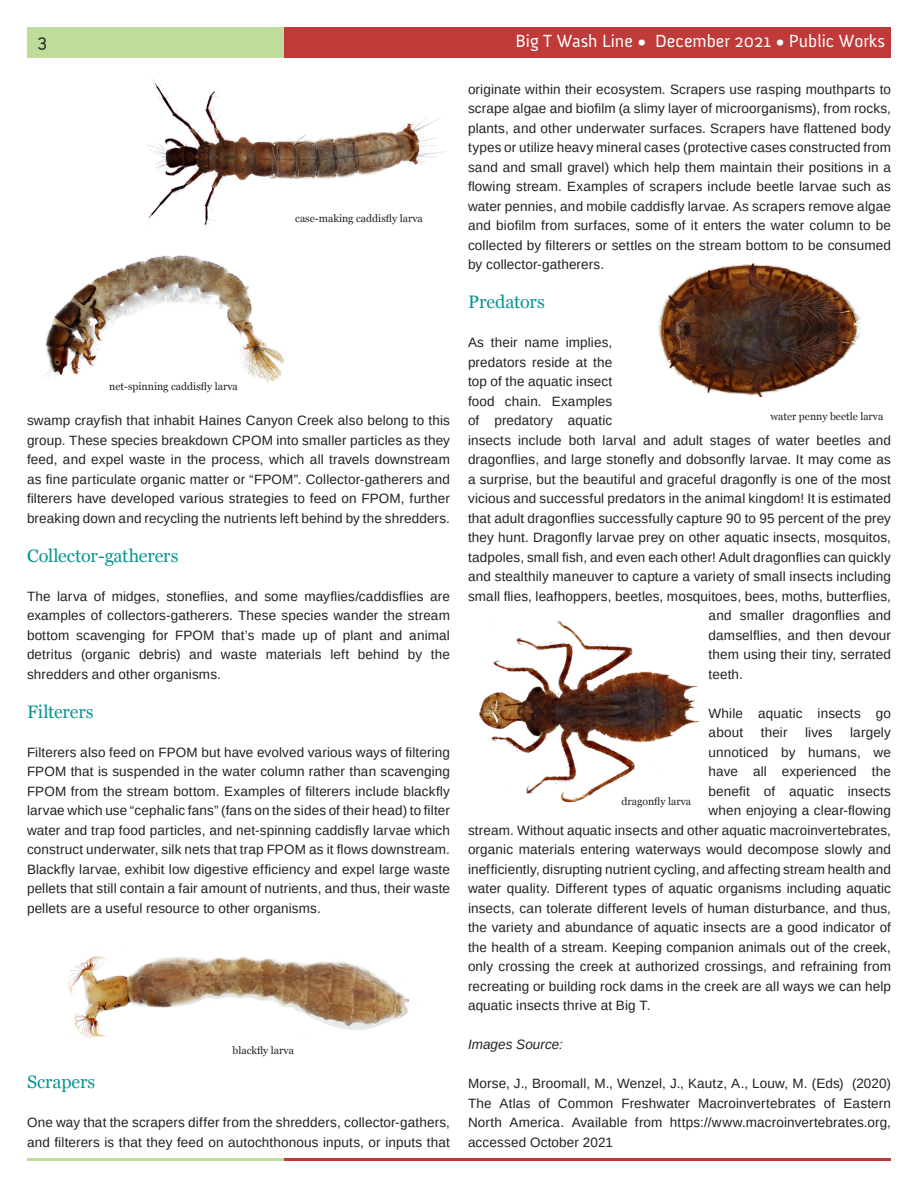
<style>
.page{position:relative;width:918px;height:1188px;background:#fff}
.page>*{position:absolute;margin:0;border:0;box-sizing:border-box;transform-origin:0 0}
.t1{font:18px "Georgia";letter-spacing:-.005em;color:#099492}
.t2{font:18px "Anivers";color:#fff}
.t3{font:18px "Anivers";color:#231f20}
.t4{font:13.5px/19.5px "Arimo";letter-spacing:.01em;color:#231f20;text-align:justify}
.t5{font:italic 13.5px "Arimo";letter-spacing:.005em;color:#231f20}
.t6{font:10.5px "Georgia";color:#231f20}
</style>
<div class="page">
<div style="left:284px;top:27px;width:607px;height:30px;background:#c03a39"></div>
<div style="left:27px;top:27px;width:257px;height:30px;background:#bfdd9a"></div>
<hr style="left:284px;top:1158px;width:607px;height:3px;background:#c03a39">
<hr style="left:27px;top:1158px;width:257px;height:3px;background:#bfdd9a">
<img style="left:658px;top:262px;width:203px;height:136px">
<img style="left:68px;top:956px;width:342px;height:82px">
<img style="left:479px;top:621px;width:220px;height:182px">
<img style="left:146px;top:77px;width:299px;height:150px">
<div style="left:295px;top:214px;width:151px;height:16px;background:#fff"></div>
<img style="left:43px;top:255px;width:242px;height:128px">
<h1 class="t3" style="left:38px;top:31px;width:11px">3</h1>
<h1 class="t2" style="left:515px;top:31px;width:371px">Big T Wash Line • December 2021 • Public Works</h1>
<p class="t6" style="left:295px;top:210px;width:129px">case-making caddisfly larva</p>
<p class="t6" style="left:109px;top:379px;width:130px">net-spinning caddisfly larva</p>
<p class="t4" style="left:27px;top:411px;width:425px">swamp crayfish that inhabit Haines Canyon Creek also belong to this group. These species breakdown CPOM into smaller particles as they feed, and expel waste in the process, which all travels downstream as fine particulate organic matter or “FPOM”. Collector-gatherers and filterers have developed various strategies to feed on FPOM, further breaking down and recycling the nutrients left behind by the shredders.</p>
<h1 class="t1" style="left:27px;top:542px;width:153px">Collector-gatherers</h1>
<p class="t4" style="left:27px;top:586px;width:425px">The larva of midges, stoneflies, and some mayflies/caddisflies are examples of collectors-gatherers. These species wander the stream bottom scavenging for FPOM that’s made up of plant and animal detritus (organic debris) and waste materials left behind by the shredders and other organisms.</p>
<h1 class="t1" style="left:27px;top:698px;width:68px">Filterers</h1>
<p class="t4" style="left:27px;top:742px;width:425px">Filterers also feed on FPOM but have evolved various ways of filtering FPOM that is suspended in the water column rather than scavenging FPOM from the stream bottom. Examples of filterers include blackfly larvae which use “cephalic fans” (fans on the sides of their head) to filter water and trap food particles, and net-spinning caddisfly larvae which construct underwater, silk nets that trap FPOM as it flows downstream.<br>Blackfly larvae, exhibit low digestive efficiency and expel large waste pellets that still contain a fair amount of nutrients, and thus, their waste pellets are a useful resource to other organisms.</p>
<p class="t6" style="left:233px;top:1043px;width:63px">blackfly larva</p>
<h1 class="t1" style="left:27px;top:1069px;width:70px">Scrapers</h1>
<p class="t4" style="left:27px;top:1113px;width:424px">One way that the scrapers differ from the shredders, collector-gathers, and filterers is that they feed on autochthonous inputs, or inputs that</p>
<p class="t4" style="left:468px;top:79px;width:425px">originate within their ecosystem. Scrapers use rasping mouthparts to scrape algae and biofilm (a slimy layer of microorganisms), from rocks, plants, and other underwater surfaces. Scrapers have flattened body types or utilize heavy mineral cases (protective cases constructed from sand and small gravel) which help them maintain their positions in a flowing stream. Examples of scrapers include beetle larvae such as water pennies, and mobile caddisfly larvae. As scrapers remove algae and biofilm from surfaces, some of it enters the water column to be collected by filterers or settles on the stream bottom to be consumed by collector-gatherers.</p>
<h1 class="t1" style="left:468px;top:289px;width:78px">Predators</h1>
<p class="t4" style="left:468px;top:333px;width:146px">As their name implies,</p>
<p class="t4" style="left:468px;top:352px;width:146px">predators reside at the</p>
<p class="t4" style="left:468px;top:372px;width:146px">top of the aquatic insect</p>
<p class="t4" style="left:468px;top:391px;width:146px">food chain. Examples</p>
<p class="t4" style="left:468px;top:411px;width:146px">of predatory aquatic</p>
<p class="t4" style="left:468px;top:430px;width:425px">insects include both larval and adult stages of water beetles and</p>
<p class="t4" style="left:468px;top:450px;width:424px">dragonflies, and large stonefly and dobsonfly larvae. It may come as</p>
<p class="t4" style="left:468px;top:469px;width:424px">a surprise, but the beautiful and graceful dragonfly is one of the most</p>
<p class="t4" style="left:468px;top:489px;width:425px">vicious and successful predators in the animal kingdom! It is estimated</p>
<p class="t4" style="left:468px;top:508px;width:424px">that adult dragonflies successfully capture 90 to 95 percent of the prey</p>
<p class="t4" style="left:468px;top:528px;width:425px">they hunt. Dragonfly larvae prey on other aquatic insects, mosquitos,</p>
<p class="t4" style="left:468px;top:547px;width:424px">tadpoles, small fish, and even each other! Adult dragonflies can quickly</p>
<p class="t4" style="left:468px;top:567px;width:424px">and stealthily maneuver to capture a variety of small insects including</p>
<p class="t4" style="left:468px;top:586px;width:424px">small flies, leafhoppers, beetles, mosquitoes, bees, moths, butterflies,</p>
<p class="t4" style="left:709px;top:606px;width:184px">and smaller dragonflies and</p>
<p class="t4" style="left:709px;top:625px;width:184px">damselflies, and then devour</p>
<p class="t4" style="left:709px;top:645px;width:184px">them using their tiny, serrated</p>
<p class="t4" style="left:709px;top:664px;width:36px">teeth.</p>
<p class="t4" style="left:709px;top:703px;width:184px">While aquatic insects go about</p>
<p class="t6" style="left:770px;top:409px;width:115px">water penny beetle larva</p>
<p class="t4" style="left:761px;top:723px;width:28px">their</p>
<p class="t4" style="left:805px;top:723px;width:29px">lives</p>
<p class="t4" style="left:850px;top:723px;width:42px">largely</p>
<p class="t4" style="left:709px;top:742px;width:184px">unnoticed by humans, we</p>
<p class="t4" style="left:709px;top:762px;width:184px">have all experienced the</p>
<p class="t4" style="left:709px;top:781px;width:184px">benefit of aquatic insects</p>
<p class="t4" style="left:709px;top:801px;width:184px">when enjoying a clear-flowing</p>
<p class="t4" style="left:468px;top:820px;width:425px">stream. Without aquatic insects and other aquatic macroinvertebrates,</p>
<p class="t4" style="left:468px;top:840px;width:425px">organic materials entering waterways would decompose slowly and</p>
<p class="t4" style="left:468px;top:859px;width:424px">inefficiently, disrupting nutrient cycling, and affecting stream health and</p>
<p class="t4" style="left:468px;top:879px;width:425px">water quality. Different types of aquatic organisms including aquatic</p>
<p class="t4" style="left:468px;top:898px;width:424px">insects, can tolerate different levels of human disturbance, and thus,</p>
<p class="t4" style="left:468px;top:918px;width:425px">the variety and abundance of aquatic insects are a good indicator of</p>
<p class="t4" style="left:468px;top:937px;width:425px">the health of a stream. Keeping companion animals out of the creek,</p>
<p class="t4" style="left:468px;top:957px;width:425px">only crossing the creek at authorized crossings, and refraining from</p>
<p class="t4" style="left:468px;top:976px;width:425px">recreating or building rock dams in the creek are all ways we can help</p>
<p class="t4" style="left:468px;top:996px;width:184px">aquatic insects thrive at Big T.</p>
<p class="t5" style="left:468px;top:1035px;width:96px">Images Source:</p>
<p class="t4" style="left:468px;top:1074px;width:425px">Morse, J., Broomall, M., Wenzel, J., Kautz, A., Louw, M. (Eds) (2020)<br>The Atlas of Common Freshwater Macroinvertebrates of Eastern North America. Available from https://www.macroinvertebrates.org, accessed October 2021</p>
<p class="t6" style="left:621px;top:793px;width:71px">dragonfly larva</p>
</div>
